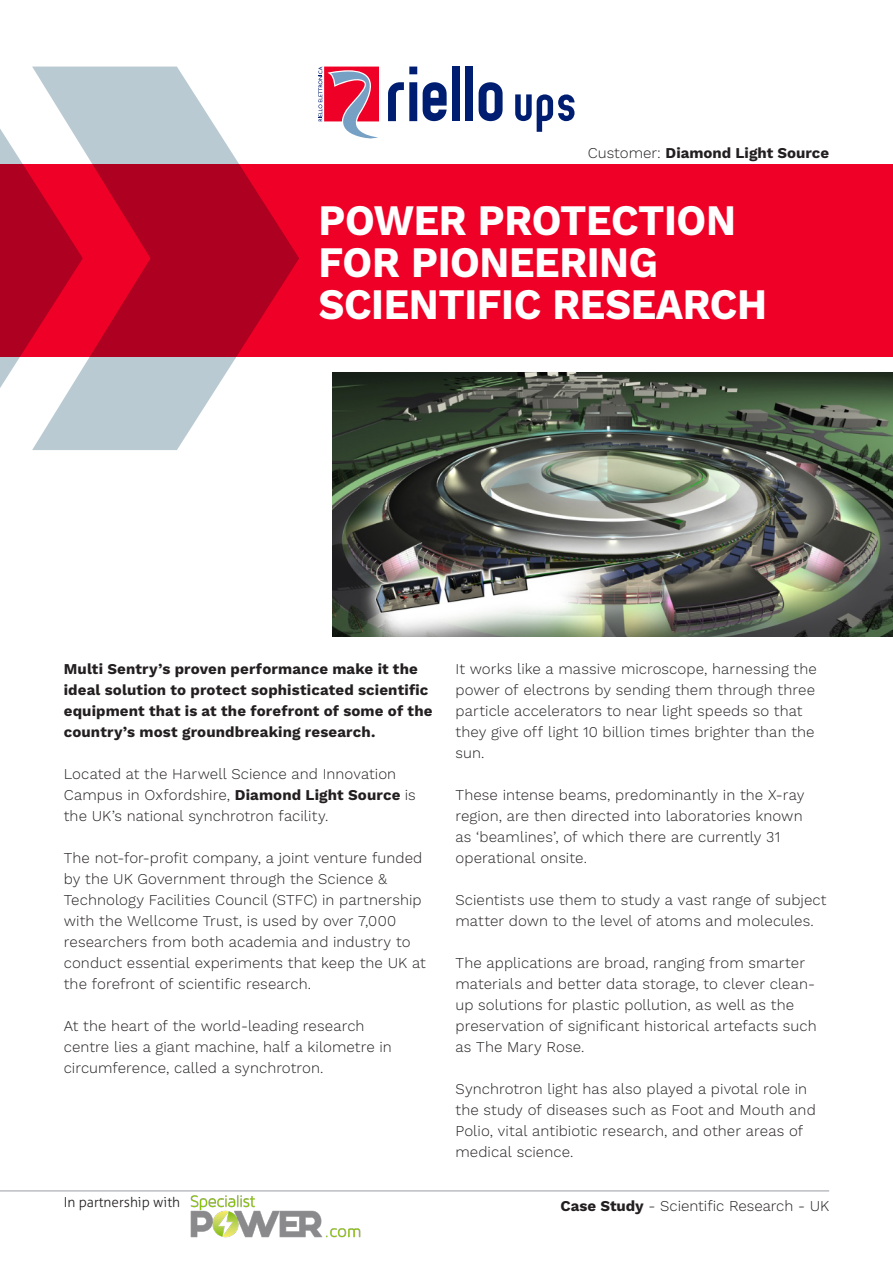
<style>
.page{position:relative;width:893px;height:1263px;background:#fff}
.page>*{position:absolute;margin:0;border:0;box-sizing:border-box;transform-origin:0 0}
.TITOLI_BIG{font:700 43.5px/42px "Work Sans";letter-spacing:-.01em;color:#fff;scale:.93 1}
.testo{font:300 15px/21px "Work Sans";letter-spacing:.005em;color:#231f20}
.testo-2{font:700 15px/21px "Work Sans";letter-spacing:.01em;color:#231f20}
.t1{font:300 13.8px "Aller";color:#231f20}
.s1{font-weight:300}
.s2{font-weight:700}
</style>
<div class="page">
<hr style="left:0;top:1190px;width:829px;height:1px;background:#989da3">
<svg style="left:515px;top:94px;width:59px;height:38px"></svg>
<svg style="left:388px;top:67px;width:29px;height:54px"></svg>
<svg style="left:423px;top:82px;width:24px;height:39px"></svg>
<div style="left:452px;top:67px;width:8px;height:54px;background:#001e71"></div>
<div style="left:465px;top:67px;width:8px;height:54px;background:#001e71"></div>
<svg style="left:479px;top:82px;width:24px;height:39px"></svg>
<svg style="left:318px;top:66px;width:61px;height:73px"></svg>
<div style="left:0;top:165px;width:893px;height:192px;background:#ef0027"></div>
<svg style="left:0;top:129px;width:32px;height:259px"></svg>
<svg style="left:32px;top:67px;width:267px;height:383px"></svg>
<img style="left:332px;top:372px;width:561px;height:264px">
<img style="left:166px;top:1190px;width:220px;height:48px">
<p class="testo-2" style="left:588px;top:143px;width:243px"><span class="s1">Customer:</span> Diamond Light Source</p>
<p class="TITOLI_BIG" style="left:318px;top:202px;width:450px">POWER PROTECTION</p>
<p class="TITOLI_BIG" style="left:318px;top:244px;width:484px">FOR PIONEERING<br>SCIENTIFIC RESEARCH</p>
<p class="testo-2" style="left:64px;top:659px;width:370px">Multi Sentry’s proven performance make it the ideal solution to protect sophisticated scientific equipment that is at the forefront of some of the country’s most groundbreaking research.</p>
<p class="testo" style="left:64px;top:764px;width:353px">Located at the Harwell Science and Innovation<br>Campus in Oxfordshire, <span class="s2">Diamond Light Source</span> is the UK’s national synchrotron facility.</p>
<p class="testo" style="left:64px;top:848px;width:363px">The not-for-profit company, a joint venture funded by the UK Government through the Science &amp; Technology Facilities Council (STFC) in partnership with the Wellcome Trust, is used by over 7,000 researchers from both academia and industry to conduct essential experiments that keep the UK at the forefront of scientific research.</p>
<p class="testo" style="left:64px;top:1016px;width:330px">At the heart of the world-leading research centre lies a giant machine, half a kilometre in circumference, called a synchrotron.</p>
<p class="t1" style="left:64px;top:1193px;width:118px">In partnership with</p>
<p class="testo" style="left:455px;top:659px;width:363px">It works like a massive microscope, harnessing the power of electrons by sending them through three particle accelerators to near light speeds so that they give off light 10 billion times brighter than the sun.</p>
<p class="testo" style="left:455px;top:785px;width:350px">These intense beams, predominantly in the X-ray region, are then directed into laboratories known as ‘beamlines’, of which there are currently 31 operational onsite.</p>
<p class="testo" style="left:455px;top:890px;width:373px">Scientists use them to study a vast range of subject matter down to the level of atoms and molecules.</p>
<p class="testo" style="left:455px;top:953px;width:363px">The applications are broad, ranging from smarter materials and better data storage, to clever clean&shy;up solutions for plastic pollution, as well as the preservation of significant historical artefacts such as The Mary Rose.</p>
<p class="testo" style="left:455px;top:1079px;width:362px">Synchrotron light has also played a pivotal role in the study of diseases such as Foot and Mouth and Polio, vital antibiotic research, and other areas of medical science.</p>
<p class="testo" style="left:560px;top:1195px;width:270px"><span class="s2">Case Study</span> - Scientific Research - UK</p>
</div>
